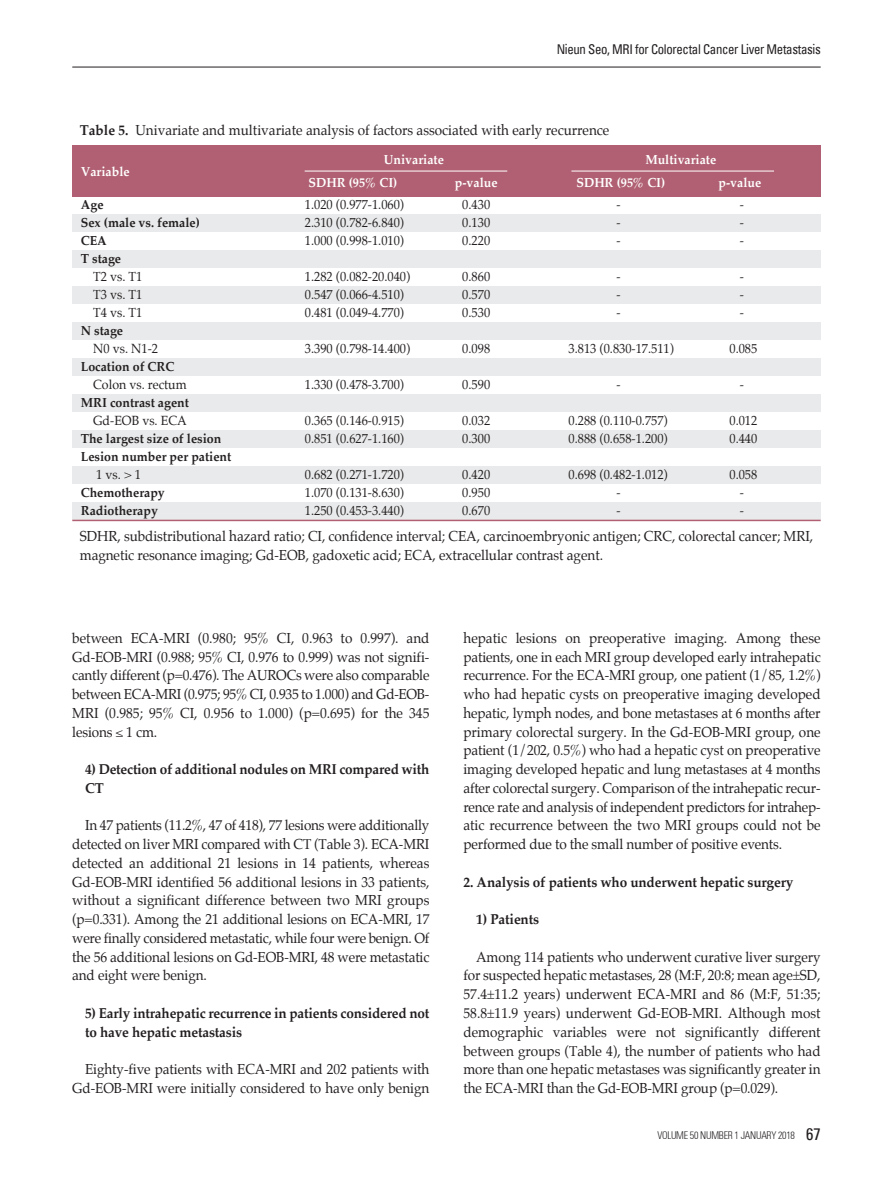
<style>
.page{position:relative;width:893px;height:1191px;background:#fff}
.page>*{position:absolute;margin:0;border:0;box-sizing:border-box;transform-origin:0 0}
.t1{font:14.25px/18.8px "Palatino";letter-spacing:-.005em;color:#231f20;text-align:justify;scale:.95 1}
.t2{font:700 14.25px/18.8px "Palatino";letter-spacing:-.01em;color:#231f20;scale:.95 1}
.t3{font:condensed 13.5px "Univers";letter-spacing:-.025em;color:#231f20;scale:.95 1}
.t4{font:13.05px "Palatino";color:#231f20;scale:.95 1}
.t5{font:700 13.05px "Palatino";color:#231f20;scale:.95 1}
.t6{font:700 13.05px "Palatino";color:#fff;scale:.95 1}
.t7{font:300 condensed 10.5px "Univers";letter-spacing:-.025em;color:#231f20;scale:.95 1}
.s1{font-weight:700}
.s2{font-weight:400;font-size:16.5px}
</style>
<div class="page">
<div style="left:72px;top:145px;width:749px;height:51px;background:#b06072"></div>
<div style="left:72px;top:287px;width:749px;height:17px;background:#e9eaeb"></div>
<div style="left:72px;top:323px;width:749px;height:17px;background:#e9eaeb"></div>
<div style="left:72px;top:215px;width:749px;height:17px;background:#e9eaeb"></div>
<div style="left:72px;top:251px;width:749px;height:17px;background:#e9eaeb"></div>
<div style="left:72px;top:359px;width:749px;height:17px;background:#e9eaeb"></div>
<div style="left:72px;top:395px;width:749px;height:17px;background:#e9eaeb"></div>
<div style="left:72px;top:431px;width:749px;height:17px;background:#e9eaeb"></div>
<div style="left:72px;top:466px;width:749px;height:17px;background:#e9eaeb"></div>
<div style="left:72px;top:502px;width:749px;height:17px;background:#e9eaeb"></div>
<hr style="left:571px;top:171px;width:203px;height:1px;background:#fff">
<hr style="left:305px;top:171px;width:202px;height:1px;background:#fff">
<hr style="left:72px;top:519px;width:749px;height:2px;background:#b06072">
<hr style="left:72px;top:67px;width:749px;height:1px;background:#231f20">
<p class="t3" style="left:557px;top:41px;width:279px">Nieun Seo, MRI for Colorectal Cancer Liver Metastasis</p>
<p class="t1" style="left:80px;top:122px;width:559px"><span class="s1">Table 5.</span> Univariate and multivariate analysis of factors associated with early recurrence</p>
<p class="t6" style="left:81px;top:165px;width:53px">Variable</p>
<p class="t6" style="left:384px;top:153px;width:65px">Univariate</p>
<p class="t6" style="left:645px;top:153px;width:76px">Multivariate</p>
<p class="t6" style="left:309px;top:176px;width:95px">SDHR (95% CI)</p>
<p class="t6" style="left:455px;top:176px;width:46px">p-value</p>
<p class="t6" style="left:576px;top:176px;width:95px">SDHR (95% CI)</p>
<p class="t6" style="left:719px;top:176px;width:46px">p-value</p>
<p class="t5" style="left:81px;top:198px;width:25px">Age</p>
<p class="t4" style="left:305px;top:198px;width:106px">1.020 (0.977-1.060)</p>
<p class="t4" style="left:462px;top:198px;width:31px">0.430</p>
<p class="t4" style="left:616px;top:198px;width:6px">-</p>
<p class="t4" style="left:740px;top:198px;width:6px">-</p>
<p class="t5" style="left:81px;top:216px;width:127px">Sex (male vs. female)</p>
<p class="t4" style="left:305px;top:216px;width:106px">2.310 (0.782-6.840)</p>
<p class="t4" style="left:462px;top:216px;width:31px">0.130</p>
<p class="t4" style="left:616px;top:216px;width:6px">-</p>
<p class="t4" style="left:740px;top:216px;width:6px">-</p>
<p class="t5" style="left:81px;top:234px;width:29px">CEA</p>
<p class="t4" style="left:305px;top:234px;width:106px">1.000 (0.998-1.010)</p>
<p class="t4" style="left:462px;top:234px;width:31px">0.220</p>
<p class="t4" style="left:616px;top:234px;width:6px">-</p>
<p class="t4" style="left:740px;top:234px;width:6px">-</p>
<p class="t5" style="left:81px;top:252px;width:44px">T stage</p>
<p class="t4" style="left:93px;top:270px;width:53px">T2 vs. T1</p>
<p class="t4" style="left:305px;top:270px;width:112px">1.282 (0.082-20.040)</p>
<p class="t4" style="left:462px;top:270px;width:31px">0.860</p>
<p class="t4" style="left:616px;top:270px;width:6px">-</p>
<p class="t4" style="left:740px;top:270px;width:6px">-</p>
<p class="t4" style="left:93px;top:288px;width:53px">T3 vs. T1</p>
<p class="t4" style="left:305px;top:288px;width:106px">0.547 (0.066-4.510)</p>
<p class="t4" style="left:462px;top:288px;width:31px">0.570</p>
<p class="t4" style="left:616px;top:288px;width:6px">-</p>
<p class="t4" style="left:740px;top:288px;width:6px">-</p>
<p class="t4" style="left:93px;top:306px;width:53px">T4 vs. T1</p>
<p class="t4" style="left:305px;top:306px;width:106px">0.481 (0.049-4.770)</p>
<p class="t4" style="left:462px;top:306px;width:31px">0.530</p>
<p class="t4" style="left:616px;top:306px;width:6px">-</p>
<p class="t4" style="left:740px;top:306px;width:6px">-</p>
<p class="t5" style="left:81px;top:324px;width:46px">N stage</p>
<p class="t4" style="left:93px;top:342px;width:70px">N0 vs. N1-2</p>
<p class="t4" style="left:305px;top:342px;width:112px">3.390 (0.798-14.400)</p>
<p class="t4" style="left:462px;top:342px;width:31px">0.098</p>
<p class="t4" style="left:569px;top:342px;width:112px">3.813 (0.830-17.511)</p>
<p class="t4" style="left:729px;top:342px;width:31px">0.085</p>
<p class="t5" style="left:81px;top:360px;width:100px">Location of CRC</p>
<p class="t4" style="left:93px;top:378px;width:100px">Colon vs. rectum</p>
<p class="t4" style="left:305px;top:378px;width:106px">1.330 (0.478-3.700)</p>
<p class="t4" style="left:462px;top:378px;width:31px">0.590</p>
<p class="t4" style="left:616px;top:378px;width:6px">-</p>
<p class="t4" style="left:740px;top:378px;width:6px">-</p>
<p class="t5" style="left:81px;top:396px;width:115px">MRI contrast agent</p>
<p class="t4" style="left:93px;top:414px;width:100px">Gd-EOB vs. ECA</p>
<p class="t4" style="left:305px;top:414px;width:106px">0.365 (0.146-0.915)</p>
<p class="t4" style="left:462px;top:414px;width:31px">0.032</p>
<p class="t4" style="left:569px;top:414px;width:106px">0.288 (0.110-0.757)</p>
<p class="t4" style="left:729px;top:414px;width:31px">0.012</p>
<p class="t5" style="left:81px;top:432px;width:149px">The largest size of lesion</p>
<p class="t4" style="left:305px;top:432px;width:106px">0.851 (0.627-1.160)</p>
<p class="t4" style="left:462px;top:432px;width:31px">0.300</p>
<p class="t4" style="left:569px;top:432px;width:106px">0.888 (0.658-1.200)</p>
<p class="t4" style="left:729px;top:432px;width:31px">0.440</p>
<p class="t5" style="left:81px;top:450px;width:160px">Lesion number per patient</p>
<p class="t4" style="left:96px;top:468px;width:48px">1vs.&gt;1</p>
<p class="t4" style="left:305px;top:468px;width:106px">0.682 (0.271-1.720)</p>
<p class="t4" style="left:462px;top:468px;width:31px">0.420</p>
<p class="t4" style="left:569px;top:468px;width:106px">0.698 (0.482-1.012)</p>
<p class="t4" style="left:729px;top:468px;width:31px">0.058</p>
<p class="t5" style="left:81px;top:486px;width:90px">Chemotherapy</p>
<p class="t4" style="left:305px;top:486px;width:106px">1.070 (0.131-8.630)</p>
<p class="t4" style="left:462px;top:486px;width:31px">0.950</p>
<p class="t4" style="left:616px;top:486px;width:6px">-</p>
<p class="t4" style="left:740px;top:486px;width:6px">-</p>
<p class="t5" style="left:81px;top:504px;width:83px">Radiotherapy</p>
<p class="t4" style="left:305px;top:504px;width:106px">1.250 (0.453-3.440)</p>
<p class="t4" style="left:462px;top:504px;width:31px">0.670</p>
<p class="t4" style="left:616px;top:504px;width:6px">-</p>
<p class="t4" style="left:740px;top:504px;width:6px">-</p>
<p class="t1" style="left:80px;top:528px;width:773px">SDHR, subdistributional hazard ratio; CI, confidence interval; CEA, carcinoembryonic antigen; CRC, colorectal cancer; MRI, magnetic resonance imaging; Gd-EOB, gadoxetic acid; ECA, extracellular contrast agent.</p>
<p class="t1" style="left:72px;top:629px;width:377px">between ECA-MRI (0.980; 95% CI, 0.963 to 0.997). and Gd-EOB-MRI (0.988; 95% CI, 0.976 to 0.999) was not signifi&shy;cantly different (p=0.476). The AUROCs were also comparable between ECA-MRI (0.975; 95% CI, 0.935 to 1.000) and Gd-EOB-MRI (0.985; 95% CI, 0.956 to 1.000) (p=0.695) for the 345 lesions ! 1 cm.</p>
<p class="t2" style="left:85px;top:761px;width:364px">4) Detection of additional nodules on MRI compared with<br>CT</p>
<p class="t1" style="left:72px;top:817px;width:378px;text-indent:13px">In 47 patients (11.2%, 47 of 418), 77 lesions were additionally detected on liver MRI compared with CT (Table 3). ECA-MRI detected an additional 21 lesions in 14 patients, whereas Gd-EOB-MRI identified 56 additional lesions in 33 patients, without a significant difference between two MRI groups (p=0.331). Among the 21 additional lesions on ECA-MRI, 17 were finally considered metastatic, while four were benign. Of the 56 additional lesions on Gd-EOB-MRI, 48 were metastatic and eight were benign.</p>
<p class="t2" style="left:85px;top:1004px;width:364px">5) Early intrahepatic recurrence in patients considered not to have hepatic metastasis</p>
<p class="t1" style="left:72px;top:1061px;width:377px;text-align:right">Eighty-five patients with ECA-MRI and 202 patients with<br>Gd-EOB-MRI were initially considered to have only benign</p>
<p class="t1" style="left:463px;top:629px;width:377px">hepatic lesions on preoperative imaging. Among these patients, one in each MRI group developed early intrahepatic recurrence. For the ECA-MRI group, one patient (1/85, 1.2%) who had hepatic cysts on preoperative imaging developed hepatic, lymph nodes, and bone metastases at 6 months after primary colorectal surgery. In the Gd-EOB-MRI group, one patient (1/202, 0.5%) who had a hepatic cyst on preoperative imaging developed hepatic and lung metastases at 4 months after colorectal surgery. Comparison of the intrahepatic recur&shy;rence rate and analysis of independent predictors for intrahep&shy;atic recurrence between the two MRI groups could not be performed due to the small number of positive events.</p>
<p class="t2" style="left:463px;top:873px;width:349px">2. Analysis of patients who underwent hepatic surgery</p>
<p class="t2" style="left:476px;top:911px;width:68px">1) Patients</p>
<p class="t1" style="left:463px;top:948px;width:377px;text-indent:13px">Among 114 patients who underwent curative liver surgery for suspected hepatic metastases, 28 (M:F, 20:8; mean age±SD, 57.4±11.2 years) underwent ECA-MRI and 86 (M:F, 51:35; 58.8±11.9 years) underwent Gd-EOB-MRI. Although most demographic variables were not significantly different between groups (Table 4), the number of patients who had more than one hepatic metastases was significantly greater in the ECA-MRI than the Gd-EOB-MRI group (p=0.029).</p>
<p class="t7" style="left:657px;top:1129px;width:173px">VOLUME 50 NUMBER 1 JANUARY 2018 <span class="s2">67</span></p>
</div>
